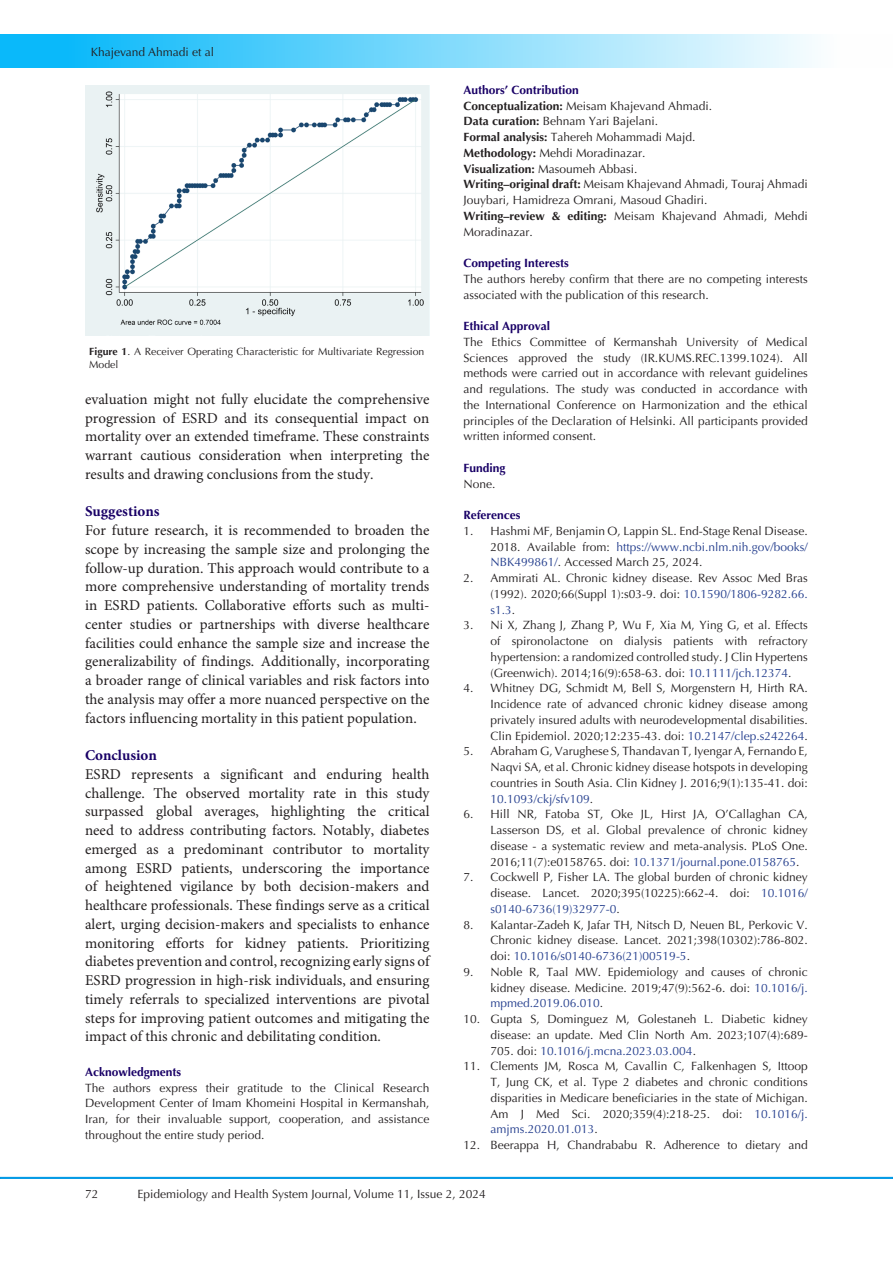
<style>
.page{position:relative;width:893px;height:1263px;background:#fff}
.page>*{position:absolute;margin:0;border:0;box-sizing:border-box;transform-origin:0 0}
.t1{font:15px/18.8px "Minion Pro";color:#231f20;text-align:justify}
.t2{font:700 15px "Minion Pro";color:#190066}
.t3{font:12px/15.8px "Optima LT Std";color:#231f20;text-align:justify}
.t4{font:700 12px "Optima LT Std";color:#190066}
.t5{font:10.5px/13.5px "Optima LT Std";color:#231f20}
.s1{font-weight:700}
.s2{color:#253f8e}
</style>
<div class="page">
<hr style="left:0;top:1177px;width:893px;height:2px;background:#0099e5">
<div style="left:1px;top:35px;width:892px;height:33px;background:linear-gradient(to right,#00b4f9,#fff)"></div>
<img style="left:85px;top:85px;width:344px;height:250px">
<p class="t3" style="left:91px;top:45px;width:125px">Khajevand Ahmadi et al</p>
<p class="t5" style="left:89px;top:344px;width:337px"><span class="s1">Figure 1</span>. A Receiver Operating Characteristic for Multivariate Regression<br>Model</p>
<p class="t1" style="left:85px;top:390px;width:346px">evaluation might not fully elucidate the comprehensive progression of ESRD and its consequential impact on mortality over an extended timeframe. These constraints warrant cautious consideration when interpreting the results and drawing conclusions from the study.</p>
<p class="t2" style="left:85px;top:501px;width:76px">Suggestions</p>
<p class="t1" style="left:85px;top:522px;width:346px">For future research, it is recommended to broaden the scope by increasing the sample size and prolonging the follow-up duration. This approach would contribute to a more comprehensive understanding of mortality trends in ESRD patients. Collaborative efforts such as multi&shy;center studies or partnerships with diverse healthcare facilities could enhance the sample size and increase the generalizability of findings. Additionally, incorporating a broader range of clinical variables and risk factors into the analysis may offer a more nuanced perspective on the factors influencing mortality in this patient population.</p>
<p class="t2" style="left:85px;top:745px;width:73px">Conclusion</p>
<p class="t1" style="left:85px;top:765px;width:346px">ESRD represents a significant and enduring health challenge. The observed mortality rate in this study surpassed global averages, highlighting the critical need to address contributing factors. Notably, diabetes emerged as a predominant contributor to mortality among ESRD patients, underscoring the importance of heightened vigilance by both decision-makers and healthcare professionals. These findings serve as a critical alert, urging decision-makers and specialists to enhance monitoring efforts for kidney patients. Prioritizing diabetes prevention and control, recognizing early signs of ESRD progression in high-risk individuals, and ensuring timely referrals to specialized interventions are pivotal steps for improving patient outcomes and mitigating the impact of this chronic and debilitating condition.</p>
<p class="t4" style="left:85px;top:1065px;width:98px">Acknowledgments</p>
<p class="t3" style="left:85px;top:1080px;width:346px">The authors express their gratitude to the Clinical Research Development Center of Imam Khomeini Hospital in Kermanshah, Iran, for their invaluable support, cooperation, and assistance throughout the entire study period.</p>
<p class="t4" style="left:463px;top:83px;width:117px">Authors’ Contribution</p>
<p class="t3" style="left:463px;top:98px;width:250px"><span class="s1">Conceptualization:</span> Meisam Khajevand Ahmadi.</p>
<p class="t3" style="left:463px;top:114px;width:196px"><span class="s1">Data curation:</span> Behnam Yari Bajelani.</p>
<p class="t3" style="left:463px;top:129px;width:234px"><span class="s1">Formal analysis:</span> Tahereh Mohammadi Majd.</p>
<p class="t3" style="left:463px;top:145px;width:184px"><span class="s1">Methodology:</span> Mehdi Moradinazar.</p>
<p class="t3" style="left:463px;top:161px;width:176px"><span class="s1">Visualization:</span> Masoumeh Abbasi.</p>
<p class="t3" style="left:463px;top:177px;width:346px"><span class="s1">Writing–original draft:</span> Meisam Khajevand Ahmadi, Touraj Ahmadi<br>Jouybari, Hamidreza Omrani, Masoud Ghadiri.</p>
<p class="t3" style="left:463px;top:208px;width:346px"><span class="s1">Writing–review &amp; editing:</span> Meisam Khajevand Ahmadi, Mehdi<br>Moradinazar.</p>
<p class="t4" style="left:463px;top:256px;width:107px">Competing Interests</p>
<p class="t3" style="left:463px;top:271px;width:346px">The authors hereby confirm that there are no competing interests associated with the publication of this research.</p>
<p class="t4" style="left:463px;top:319px;width:88px">Ethical Approval</p>
<p class="t3" style="left:463px;top:334px;width:346px">The Ethics Committee of Kermanshah University of Medical Sciences approved the study (IR.KUMS.REC.1399.1024). All methods were carried out in accordance with relevant guidelines and regulations. The study was conducted in accordance with the International Conference on Harmonization and the ethical principles of the Declaration of Helsinki. All participants provided written informed consent.</p>
<p class="t4" style="left:463px;top:461px;width:44px">Funding</p>
<p class="t3" style="left:463px;top:476px;width:34px">None.</p>
<p class="t4" style="left:463px;top:508px;width:59px">References</p>
<p class="t3" style="left:490px;top:523px;width:319px;text-indent:-27px">1. Hashmi MF, Benjamin O, Lappin SL. End-Stage Renal Disease.<br>2018. Available from: <span class="s2">https://www.ncbi.nlm.nih.gov/books/ NBK499861/</span>. Accessed March 25, 2024.</p>
<p class="t3" style="left:490px;top:570px;width:319px;text-indent:-27px">2. Ammirati AL. Chronic kidney disease. Rev Assoc Med Bras (1992). 2020;66(Suppl 1):s03-9. doi: <span class="s2">10.1590/1806-9282.66. s1.3</span>.</p>
<p class="t3" style="left:490px;top:618px;width:319px;text-indent:-27px">3. Ni X, Zhang J, Zhang P, Wu F, Xia M, Ying G, et al. Effects of spironolactone on dialysis patients with refractory hypertension: a randomized controlled study. J Clin Hypertens (Greenwich). 2014;16(9):658-63. doi: <span class="s2">10.1111/jch.12374</span>.</p>
<p class="t3" style="left:490px;top:681px;width:319px;text-indent:-27px">4. Whitney DG, Schmidt M, Bell S, Morgenstern H, Hirth RA.<br>Incidence rate of advanced chronic kidney disease among privately insured adults with neurodevelopmental disabilities.<br>Clin Epidemiol. 2020;12:235-43. doi: <span class="s2">10.2147/clep.s242264</span>.</p>
<p class="t3" style="left:490px;top:744px;width:319px;text-indent:-27px">5. Abraham G, Varughese S, Thandavan T, Iyengar A, Fernando E, Naqvi SA, et al. Chronic kidney disease hotspots in developing countries in South Asia. Clin Kidney J. 2016;9(1):135-41. doi:<br><span class="s2">10.1093/ckj/sfv109</span>.</p>
<p class="t3" style="left:490px;top:807px;width:319px;text-indent:-27px">6. Hill NR, Fatoba ST, Oke JL, Hirst JA, O’Callaghan CA, Lasserson DS, et al. Global prevalence of chronic kidney disease - a systematic review and meta-analysis. PLoS One.<br>2016;11(7):e0158765. doi: <span class="s2">10.1371/journal.pone.0158765</span>.</p>
<p class="t3" style="left:490px;top:870px;width:319px;text-indent:-27px">7. Cockwell P, Fisher LA. The global burden of chronic kidney disease. Lancet. 2020;395(10225):662-4. doi: <span class="s2">10.1016/ s0140-6736(19)32977-0</span>.</p>
<p class="t3" style="left:490px;top:917px;width:319px;text-indent:-27px">8. Kalantar-Zadeh K, Jafar TH, Nitsch D, Neuen BL, Perkovic V.<br>Chronic kidney disease. Lancet. 2021;398(10302):786-802. doi: <span class="s2">10.1016/s0140-6736(21)00519-5</span>.</p>
<p class="t3" style="left:490px;top:964px;width:319px;text-indent:-27px">9. Noble R, Taal MW. Epidemiology and causes of chronic kidney disease. Medicine. 2019;47(9):562-6. doi: <span class="s2">10.1016/j. mpmed.2019.06.010</span>.</p>
<p class="t3" style="left:490px;top:1011px;width:319px;text-indent:-27px">10. Gupta S, Dominguez M, Golestaneh L. Diabetic kidney disease: an update. Med Clin North Am. 2023;107(4):689- 705. doi: <span class="s2">10.1016/j.mcna.2023.03.004</span>.</p>
<p class="t3" style="left:490px;top:1059px;width:319px;text-indent:-27px">11. Clements JM, Rosca M, Cavallin C, Falkenhagen S, Ittoop T, Jung CK, et al. Type 2 diabetes and chronic conditions disparities in Medicare beneficiaries in the state of Michigan.<br>Am J Med Sci. 2020;359(4):218-25. doi: <span class="s2">10.1016/j. amjms.2020.01.013</span>.</p>
<p class="t3" style="left:463px;top:1137px;width:346px">12. Beerappa H, Chandrababu R. Adherence to dietary and</p>
<p class="t3" style="left:85px;top:1186px;width:15px">72</p>
<p class="t3" style="left:138px;top:1186px;width:350px">Epidemiology and Health System Journal, Volume 11, Issue 2, 2024</p>
</div>
